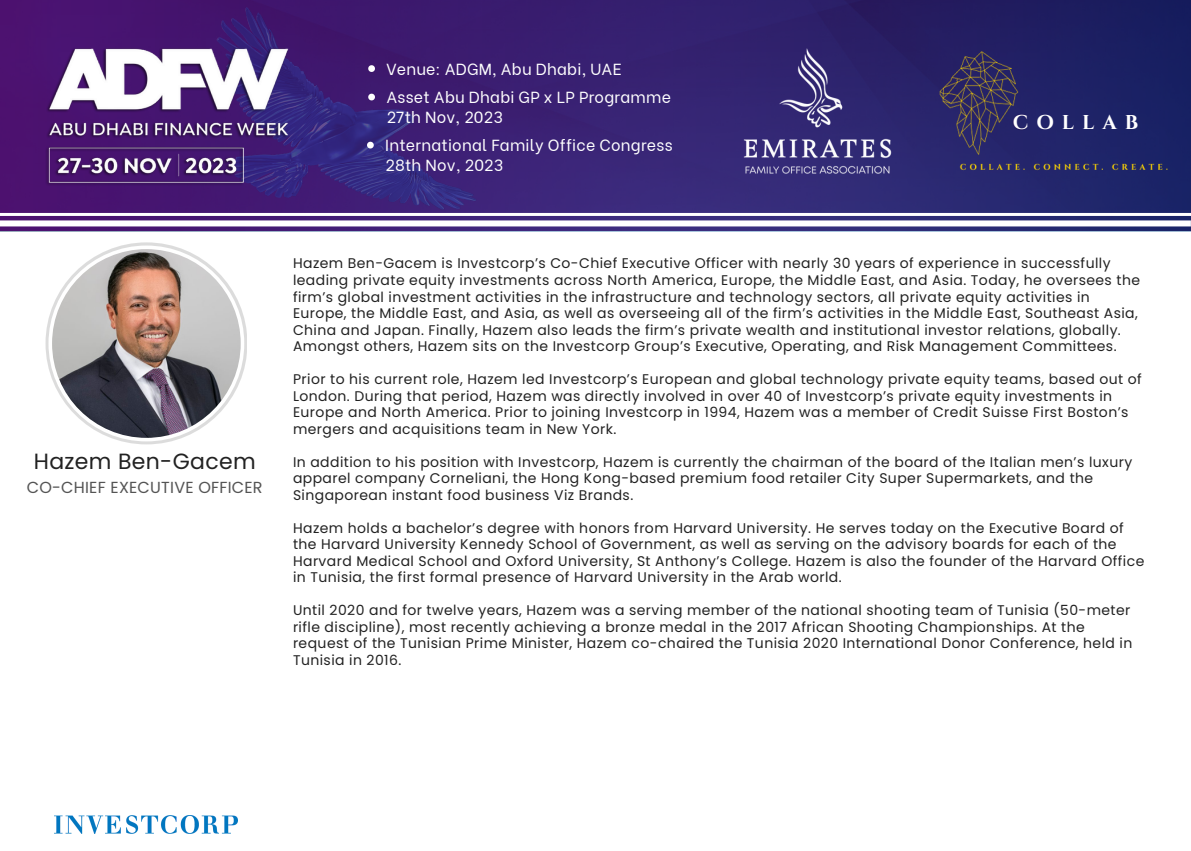
<style>
.page{position:relative;width:1191px;height:851px;background:#fff}
.page>*{position:absolute;margin:0;border:0;box-sizing:border-box;transform-origin:0 0}
.t1{font:22px "Poppins";letter-spacing:.015em;color:#222}
.t2{font:700 20px "Cinzel";letter-spacing:.4em;color:#fff}
.t3{font:16px "Be Vietnam";letter-spacing:.015em;color:#fff}
.t4{font:16px "Poppins";letter-spacing:.015em;color:#545454}
.t5{font:14px/16.5px "Poppins";letter-spacing:.03em;color:#222}
</style>
<div class="page">
<img style="left:0;top:0;width:1191px;height:231px">
<img style="left:206px;top:0;width:286px;height:220px">
<img style="left:46px;top:42px;width:247px;height:146px">
<img style="left:930px;top:42px;width:96px;height:122px">
<img style="left:945px;top:155px;width:240px;height:24px">
<img style="left:722px;top:17px;width:192px;height:182px">
<div style="left:0;top:220px;width:1191px;height:6px;background:#fff"></div>
<hr style="left:0;top:213px;width:1191px;height:3px;background:#fff">
<svg style="left:49px;top:245px;width:195px;height:196px"></svg>
<svg style="left:368px;top:94px;width:7px;height:6px"></svg>
<svg style="left:367px;top:142px;width:7px;height:6px"></svg>
<svg style="left:368px;top:65px;width:7px;height:7px"></svg>
<img style="left:55px;top:815px;width:183px;height:18px">
<p class="t3" style="left:386px;top:56px;width:237px">Venue: ADGM, Abu Dhabi, UAE</p>
<p class="t3" style="left:386px;top:84px;width:286px">Asset Abu Dhabi GP x LP Programme</p>
<p class="t3" style="left:387px;top:104px;width:118px">27th Nov, 2023</p>
<p class="t3" style="left:385px;top:132px;width:289px">International Family Office Congress</p>
<p class="t3" style="left:385px;top:152px;width:119px">28th Nov, 2023</p>
<p class="t2" style="left:1013px;top:109px;width:127px">COLLAB</p>
<p class="t1" style="left:34px;top:445px;width:223px">Hazem Ben-Gacem</p>
<p class="t4" style="left:27px;top:476px;width:237px">CO-CHIEF EXECUTIVE OFFICER</p>
<p class="t5" style="left:293px;top:255px;width:849px">Hazem Ben-Gacem is Investcorp’s Co-Chief Executive Officer with nearly 30 years of experience in successfully leading private equity investments across North America, Europe, the Middle East, and Asia. Today, he oversees the firm’s global investment activities in the infrastructure and technology sectors, all private equity activities in Europe, the Middle East, and Asia, as well as overseeing all of the firm’s activities in the Middle East, Southeast Asia, China and Japan. Finally, Hazem also leads the firm’s private wealth and institutional investor relations, globally.<br>Amongst others, Hazem sits on the Investcorp Group’s Executive, Operating, and Risk Management Committees.</p>
<p class="t5" style="left:293px;top:371px;width:850px">Prior to his current role, Hazem led Investcorp’s European and global technology private equity teams, based out of London. During that period, Hazem was directly involved in over 40 of Investcorp’s private equity investments in Europe and North America. Prior to joining Investcorp in 1994, Hazem was a member of Credit Suisse First Boston’s mergers and acquisitions team in New York.</p>
<p class="t5" style="left:293px;top:453px;width:841px">In addition to his position with Investcorp, Hazem is currently the chairman of the board of the Italian men’s luxury apparel company Corneliani, the Hong Kong-based premium food retailer City Super Supermarkets, and the<br>Singaporean instant food business Viz Brands.</p>
<p class="t5" style="left:293px;top:519px;width:853px">Hazem holds a bachelor’s degree with honors from Harvard University. He serves today on the Executive Board of the Harvard University Kennedy School of Government, as well as serving on the advisory boards for each of the Harvard Medical School and Oxford University, St Anthony’s College. Hazem is also the founder of the Harvard Office in Tunisia, the first formal presence of Harvard University in the Arab world.</p>
<p class="t5" style="left:293px;top:602px;width:841px">Until 2020 and for twelve years, Hazem was a serving member of the national shooting team of Tunisia (50-meter rifle discipline), most recently achieving a bronze medal in the 2017 African Shooting Championships. At the request of the Tunisian Prime Minister, Hazem co-chaired the Tunisia 2020 International Donor Conference, held in Tunisia in 2016.</p>
</div>
